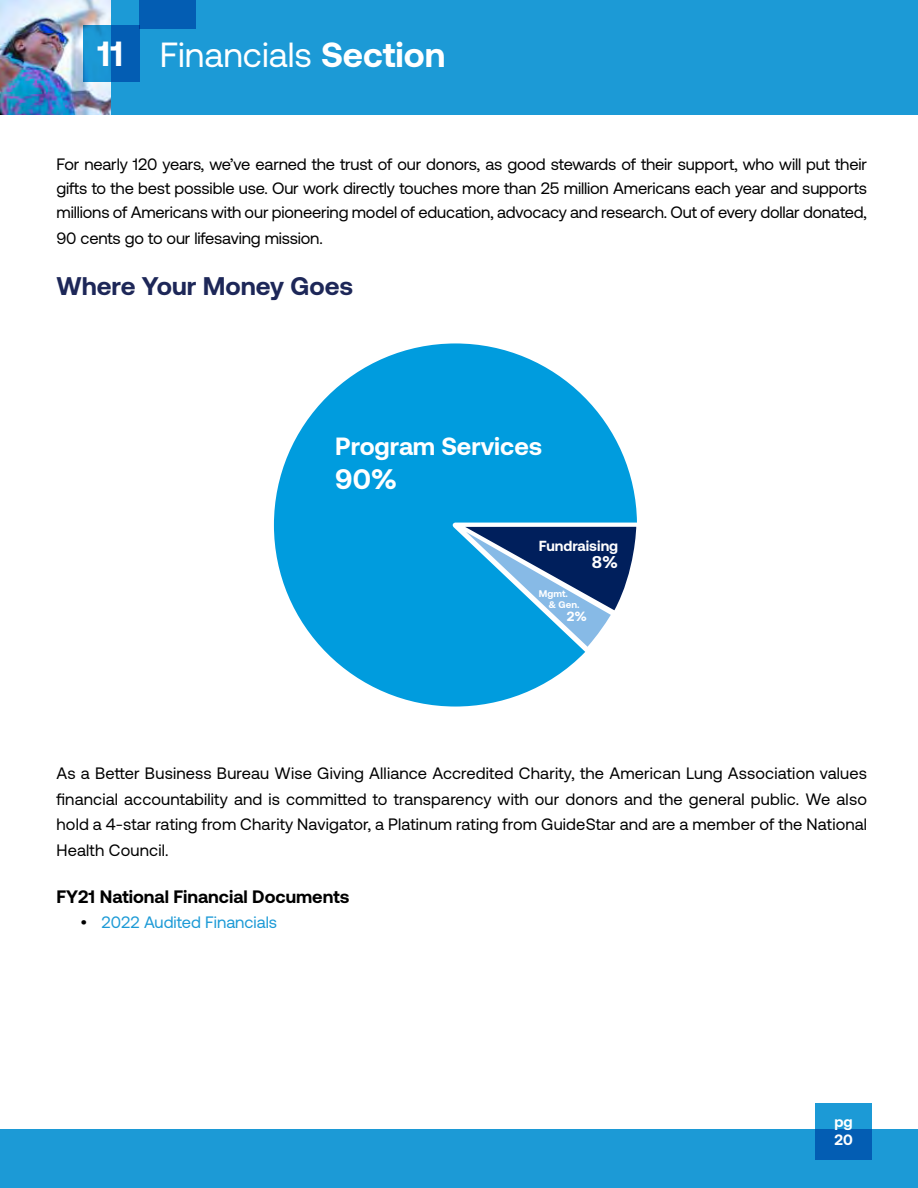
<style>
.page{position:relative;width:918px;height:1188px;background:#fff}
.page>*{position:absolute;margin:0;border:0;box-sizing:border-box;transform-origin:0 0}
.t1{font:34.95px "Aeonik";color:#fff}
.t2{font:700 28.2px "Aeonik";color:#fff}
.t3{font:700 25.5px "Aeonik";color:#1d2758}
.t4{font:700 24.9px "Aeonik";color:#fff}
.t5{font:700 18px "Aeonik";color:#000}
.t6{font:700 16.95px "Aeonik";color:#fff}
.t7{font:16.5px/25.5px "Aeonik";letter-spacing:-.01em;color:#000;text-align:justify}
.t8{font:16.5px "Aeonik";color:#1c9ad6}
.t9{font:700 15px/18px "Aeonik";color:#fff}
.t10{font:700 14.55px "Aeonik";color:#fff}
.t11{font:700 13.35px "Aeonik";color:#fff}
.t12{font:700 9.6px/10.9px "Aeonik";color:#fff}
.s1{font-weight:700}
.s2{color:#000}
</style>
<div class="page">
<div style="left:0;top:1129px;width:918px;height:59px;background:#1c9ad6"></div>
<svg style="left:815px;top:1103px;width:56px;height:57px;background:#0e78c2"></svg>
<img style="left:0;top:0;width:111px;height:115px">
<div style="left:111px;top:0;width:807px;height:115px;background:#1c9ad6"></div>
<svg style="left:83px;top:25px;width:57px;height:56px;background:#0e78c2"></svg>
<div style="left:140px;top:0;width:56px;height:28px;background:#035db3"></div>
<svg style="left:274px;top:343px;width:363px;height:364px;fill:#009cde"></svg>
<svg style="left:465px;top:527px;width:171px;height:120px"></svg>
<h1 class="t1" style="left:98px;top:35px;width:349px"><span class="s1">11</span> Financials <span class="s1">Section</span></h1>
<p class="t7" style="left:57px;top:152px;width:812px;line-height:24px">For nearly 120 years, we’ve earned the trust of our donors, as good stewards of their support, who will put their gifts to the best possible use. Our work directly touches more than 25 million Americans each year and supports millions of Americans with our pioneering model of education, advocacy and research. Out of every dollar donated,</p>
<p class="t7" style="left:57px;top:225px;width:268px">90 cents go to our lifesaving mission.</p>
<h3 class="t3" style="left:57px;top:271px;width:298px">Where Your Money Goes</h3>
<h3 class="t4" style="left:335px;top:432px;width:209px">Program Services</h3>
<h2 class="t2" style="left:335px;top:463px;width:64px">90%</h2>
<p class="t10" style="left:539px;top:538px;width:81px">Fundraising</p>
<p class="t6" style="left:592px;top:552px;width:28px">8%</p>
<p class="t12" style="left:548px;top:588px;width:33px;text-indent:-10px">Mgmt.<br>&amp; Gen.</p>
<p class="t11" style="left:567px;top:609px;width:22px">2%</p>
<p class="t7" style="left:57px;top:761px;width:812px">As a Better Business Bureau Wise Giving Alliance Accredited Charity, the American Lung Association values financial accountability and is committed to transparency with our donors and the general public. We also hold a 4-star rating from Charity Navigator, a Platinum rating from GuideStar and are a member of the National Health Council.</p>
<p class="t5" style="left:57px;top:886px;width:294px">FY21 National Financial Documents</p>
<p class="t8" style="left:81px;top:913px;width:198px"><span class="s2">•</span> 2022 Audited Financials</p>
<p class="t9" style="left:834px;top:1112px;width:20px">pg<br>20</p>
</div>
